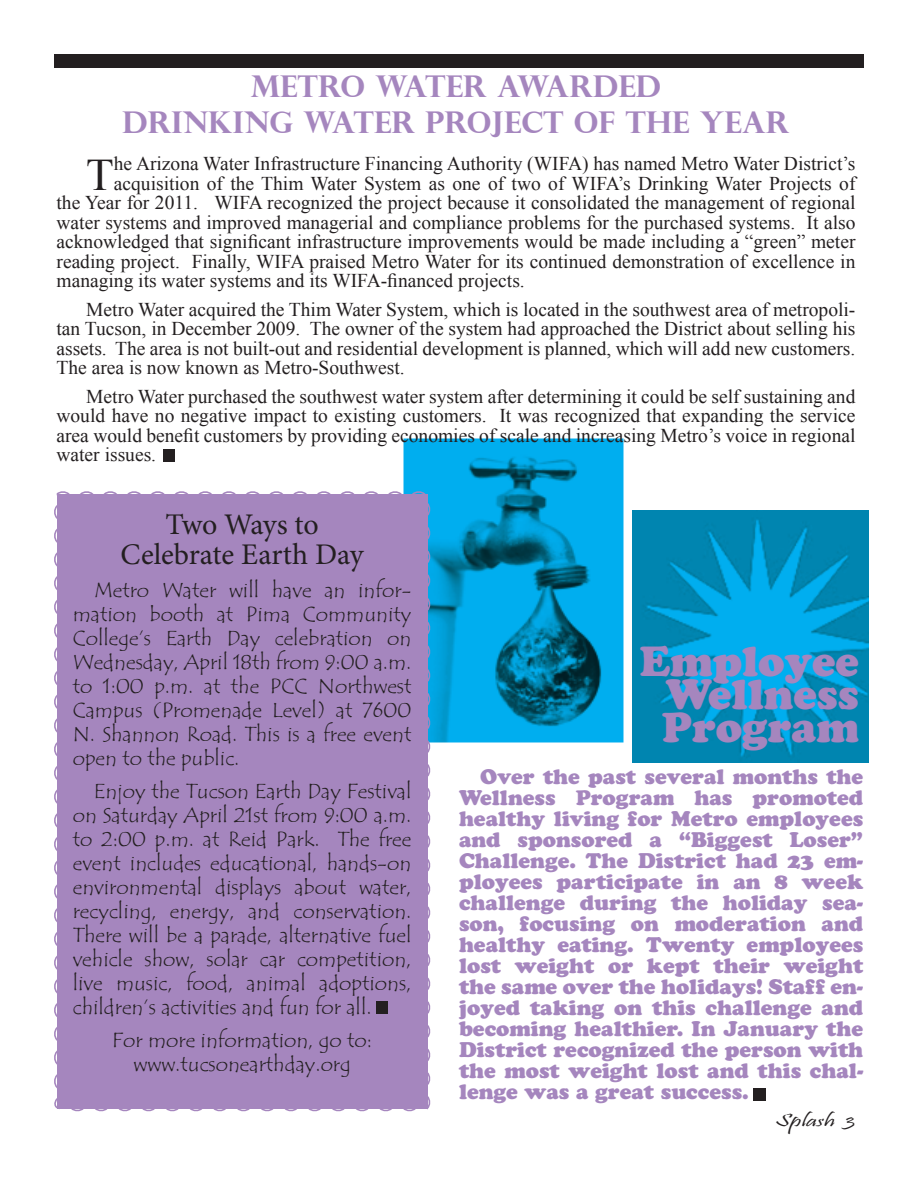
<style>
.page{position:relative;width:918px;height:1188px;background:#fff}
.page>*{position:absolute;margin:0;border:0;box-sizing:border-box;transform-origin:0 0}
.t1{font:45.15px "Times New Roman";color:#231f20}
.t2{font:42px/33px "Cooper Black Std";color:#a586be;text-align:justify}
.t3{font:700 30px/36px "Perpetua Titling";color:#a586be;text-align:center}
.t4{font:30px/30px "Minion Pro";letter-spacing:-.005em;color:#231f20;text-align:center}
.t5{font:21px/24px "Tempus Sans ITC";color:#231f20;text-align:justify}
.t6{font:21px/21px "Cooper Black Std";color:#a586be;text-align:justify}
.t7{font:19.5px/19.5px "Times New Roman";color:#231f20;text-align:justify}
.t8{font:18px "Pristina";color:#231f20;scale:1.5 1}
</style>
<div class="page">
<img style="left:403px;top:438px;width:221px;height:305px">
<div style="left:54px;top:489px;width:378px;height:623px;background:#a586be"></div>
<img style="left:632px;top:510px;width:236px;height:252px">
<div style="left:54px;top:54px;width:810px;height:13px;background:#231f20"></div>
<div style="left:376px;top:1002px;width:11px;height:12px;background:#231f20"></div>
<div style="left:753px;top:1088px;width:13px;height:13px;background:#231f20"></div>
<div style="left:163px;top:449px;width:11px;height:13px;background:#231f20"></div>
<h3 class="t3" style="left:122px;top:67px;width:669px">METRO WATER AWARDED<br>DRINKING WATER PROJECT OF THE YEAR</h3>
<h1 class="t1" style="left:86px;top:144px;width:29px">T</h1>
<p class="t7" style="left:114px;top:154px;width:743px">he Arizona Water Infrastructure Financing Authority (WIFA) has named Metro Water District’s</p>
<p class="t7" style="left:114px;top:173px;width:743px">acquisition of the Thim Water System as one of two of WIFA’s Drinking Water Projects of</p>
<p class="t7" style="left:57px;top:193px;width:801px">the Year for 2011. WIFA recognized the project because it consolidated the management of regional</p>
<p class="t7" style="left:57px;top:212px;width:800px">water systems and improved managerial and compliance problems for the purchased systems. It also</p>
<p class="t7" style="left:57px;top:232px;width:800px">acknowledged that significant infrastructure improvements would be made including a “green” meter</p>
<p class="t7" style="left:57px;top:251px;width:800px">reading project. Finally, WIFA praised Metro Water for its continued demonstration of excellence in</p>
<p class="t7" style="left:57px;top:271px;width:470px">managing its water systems and its WIFA-financed projects.</p>
<p class="t7" style="left:57px;top:299px;width:800px;text-indent:30px">Metro Water acquired the Thim Water System, which is located in the southwest area of metropoli&shy;tan Tucson, in December 2009. The owner of the system had approached the District about selling his assets. The area is not built-out and residential development is planned, which will add new customers.<br>The area is now known as Metro-Southwest.</p>
<p class="t7" style="left:57px;top:386px;width:800px;text-indent:30px">Metro Water purchased the southwest water system after determining it could be self sustaining and would have no negative impact to existing customers. It was recognized that expanding the service area would benefit customers by providing economies of scale and increasing Metro’s voice in regional water issues.</p>
<h3 class="t4" style="left:121px;top:509px;width:244px">Two Ways to<br>Celebrate Earth Day</h3>
<p class="t5" style="left:73px;top:578px;width:340px;text-indent:21px">Metro Water will have an infor&shy;mation booth at Pima Community College’s Earth Day celebration on Wednesday, April 18th from 9:00 a.m. to 1:00 p.m. at the PCC Northwest Campus (Promenade Level) at 7600<br>N. Shannon Road. This is a free event open to the public.</p>
<p class="t5" style="left:73px;top:779px;width:340px;text-indent:21px">Enjoy the Tucson Earth Day Festival on Saturday April 21st from 9:00 a.m. to 2:00 p.m. at Reid Park. The free event includes educational, hands-on environmental displays about water, recycling, energy, and conservation.<br>There will be a parade, alternative fuel vehicle show, solar car competition, live music, food, animal adoptions, children’s activities and fun for all.</p>
<p class="t5" style="left:112px;top:1028px;width:261px;text-align:center">For more information, go to: www.tucsonearthday.org</p>
<h2 class="t2" style="left:662px;top:645px;width:199px;text-indent:-22px">Employee Wellness Program</h2>
<p class="t6" style="left:459px;top:766px;width:406px;text-indent:21px">Over the past several months the Wellness Program has promoted healthy living for Metro employees and sponsored a “Biggest Loser” Challenge. The District had 23 em&shy;ployees participate in an 8 week challenge during the holiday sea&shy;son, focusing on moderation and healthy eating. Twenty employees lost weight or kept their weight the same over the holidays! Staff en&shy;joyed taking on this challenge and becoming healthier. In January the District recognized the person with the most weight lost and this chal&shy;lenge was a great success.</p>
<p class="t8" style="left:776px;top:1110px;width:54px">Splash 3</p>
</div>
